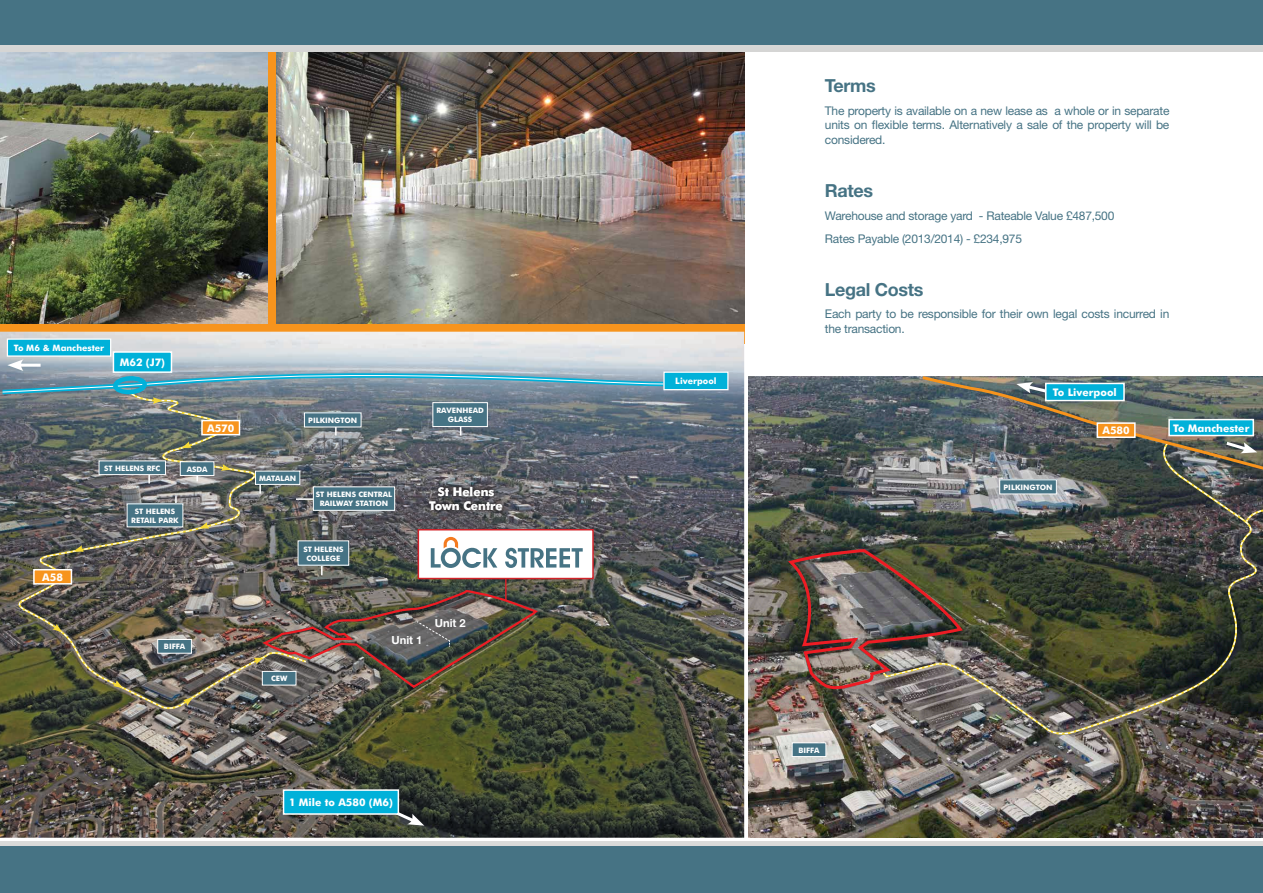
<style>
.page{position:relative;width:1263px;height:893px;background:#fff}
.page>*{position:absolute;margin:0;border:0;box-sizing:border-box;transform-origin:0 0}
.t1{font:700 18px "Helvetica Neue";letter-spacing:-.02em;color:#467384}
.t2{font:12px/14.4px "Helvetica Neue";letter-spacing:-.02em;color:#467384}
.t3{font:700 12px/14.4px "Futura BT";color:#fff;text-align:center}
.t4{font:700 11.1px "Helvetica Neue";color:#fff}
.t5{font:700 10.5px "Futura BT";color:#fff}
.t6{font:700 8.85px "Futura BT";color:#fff}
.t7{font:700 7.5px/9px "Futura BT";color:#fff;text-align:center}
</style>
<div class="page">
<img style="left:748px;top:376px;width:515px;height:462px">
<svg style="left:0;top:51px;width:744px;height:281px;background:#ec9328"></svg>
<img style="left:276px;top:51px;width:468px;height:272px">
<img style="left:0;top:51px;width:268px;height:272px">
<div style="left:0;top:43px;width:1263px;height:8px;background:#d6d6d5"></div>
<div style="left:0;top:842px;width:1263px;height:5px;background:#dadad9"></div>
<div style="left:0;top:846px;width:1263px;height:47px;background:#467384"></div>
<div style="left:0;top:0;width:1263px;height:45px;background:#467384"></div>
<img style="left:0;top:332px;width:744px;height:506px">
<div style="left:7px;top:339px;width:104px;height:17px;background:#00b1d9"></div>
<div style="left:7px;top:338px;width:104px;height:19px;border:1px solid #fff"></div>
<div style="left:664px;top:372px;width:64px;height:18px;background:#00b1d9"></div>
<div style="left:663px;top:372px;width:65px;height:18px;border:1px solid #fff"></div>
<div style="left:113px;top:352px;width:58px;height:20px;background:#00b1d9"></div>
<div style="left:113px;top:351px;width:59px;height:22px;border:2px solid #fff"></div>
<svg style="left:391px;top:808px;width:33px;height:18px"></svg>
<div style="left:284px;top:790px;width:114px;height:24px;background:#00b1d9"></div>
<div style="left:283px;top:789px;width:116px;height:26px;border:2px solid #fff"></div>
<div style="left:792px;top:743px;width:34px;height:13px;background:#467384"></div>
<div style="left:792px;top:742px;width:34px;height:15px;border:1px solid #fff"></div>
<img style="left:0;top:359px;width:668px;height:350px">
<div style="left:433px;top:403px;width:54px;height:24px;background:#467384"></div>
<div style="left:432px;top:402px;width:56px;height:25px;border:1px solid #fff"></div>
<div style="left:304px;top:413px;width:57px;height:14px;background:#467384"></div>
<div style="left:255px;top:471px;width:45px;height:13px;background:#467384"></div>
<div style="left:255px;top:471px;width:45px;height:14px;border:1px solid #fff"></div>
<div style="left:298px;top:541px;width:51px;height:24px;background:#467384"></div>
<div style="left:298px;top:540px;width:51px;height:26px;border:1px solid #fff"></div>
<div style="left:313px;top:487px;width:82px;height:23px;background:#467384"></div>
<div style="left:313px;top:486px;width:82px;height:25px;border:1px solid #fff"></div>
<svg style="left:424px;top:481px;width:84px;height:35px;background:#4f4e53"></svg>
<div style="left:180px;top:462px;width:34px;height:13px;background:#467384"></div>
<div style="left:180px;top:461px;width:34px;height:15px;border:1px solid #fff"></div>
<div style="left:127px;top:504px;width:56px;height:23px;background:#467384"></div>
<div style="left:99px;top:461px;width:66px;height:14px;background:#467384"></div>
<div style="left:99px;top:460px;width:67px;height:15px;border:1px solid #fff"></div>
<img style="left:785px;top:376px;width:478px;height:359px">
<div style="left:1097px;top:423px;width:38px;height:14px;background:#f7941d"></div>
<div style="left:1096px;top:422px;width:39px;height:16px;border:2px solid #fff"></div>
<p class="t6" style="left:14px;top:343px;width:92px">To M6 &amp; Manchester</p>
<p class="t5" style="left:120px;top:356px;width:47px">M62 (J7)</p>
<p class="t7" style="left:104px;top:464px;width:58px">ST HELENS RFC</p>
<p class="t5" style="left:207px;top:422px;width:29px">A570</p>
<p class="t7" style="left:187px;top:464px;width:22px">ASDA</p>
<p class="t5" style="left:42px;top:571px;width:22px">A58</p>
<p class="t7" style="left:131px;top:507px;width:49px">ST HELENS<br>RETAIL PARK</p>
<p class="t7" style="left:164px;top:642px;width:23px">BIFFA</p>
<p class="t7" style="left:436px;top:406px;width:49px">RAVENHEAD</p>
<p class="t7" style="left:308px;top:416px;width:50px">PILKINGTON</p>
<p class="t7" style="left:448px;top:415px;width:26px">GLASS</p>
<p class="t7" style="left:259px;top:473px;width:39px">MATALAN</p>
<p class="t7" style="left:316px;top:490px;width:78px">ST HELENS CENTRAL<br>RAILWAY STATION</p>
<p class="t3" style="left:429px;top:484px;width:75px">St Helens<br>Town Centre</p>
<p class="t7" style="left:303px;top:544px;width:42px">ST HELENS<br>COLLEGE</p>
<p class="t7" style="left:271px;top:674px;width:18px">CEW</p>
<p class="t4" style="left:391px;top:633px;width:33px">Unit 1</p>
<p class="t4" style="left:435px;top:616px;width:33px">Unit 2</p>
<p class="t5" style="left:289px;top:796px;width:105px">1 Mile to A580 (M6)</p>
<p class="t6" style="left:675px;top:376px;width:43px">Liverpool</p>
<h1 class="t1" style="left:825px;top:74px;width:52px">Terms</h1>
<p class="t2" style="left:825px;top:103px;width:346px;text-align:justify">The property is available on a new lease as a whole or in separate units on flexible terms. Alternatively a sale of the property will be considered.</p>
<h1 class="t1" style="left:825px;top:179px;width:50px">Rates</h1>
<p class="t2" style="left:825px;top:204px;width:291px;line-height:23px">Warehouse and storage yard - Rateable Value £487,500<br>Rates Payable (2013/2014) - £234,975</p>
<h1 class="t1" style="left:825px;top:278px;width:100px">Legal Costs</h1>
<p class="t2" style="left:825px;top:307px;width:346px">Each party to be responsible for their own legal costs incurred in the transaction.</p>
<p class="t5" style="left:1053px;top:386px;width:65px">To Liverpool</p>
<p class="t5" style="left:1102px;top:424px;width:29px">A580</p>
<p class="t5" style="left:1173px;top:422px;width:78px">To Manchester</p>
<p class="t7" style="left:1003px;top:483px;width:50px">PILKINGTON</p>
<p class="t7" style="left:798px;top:745px;width:23px">BIFFA</p>
</div>
